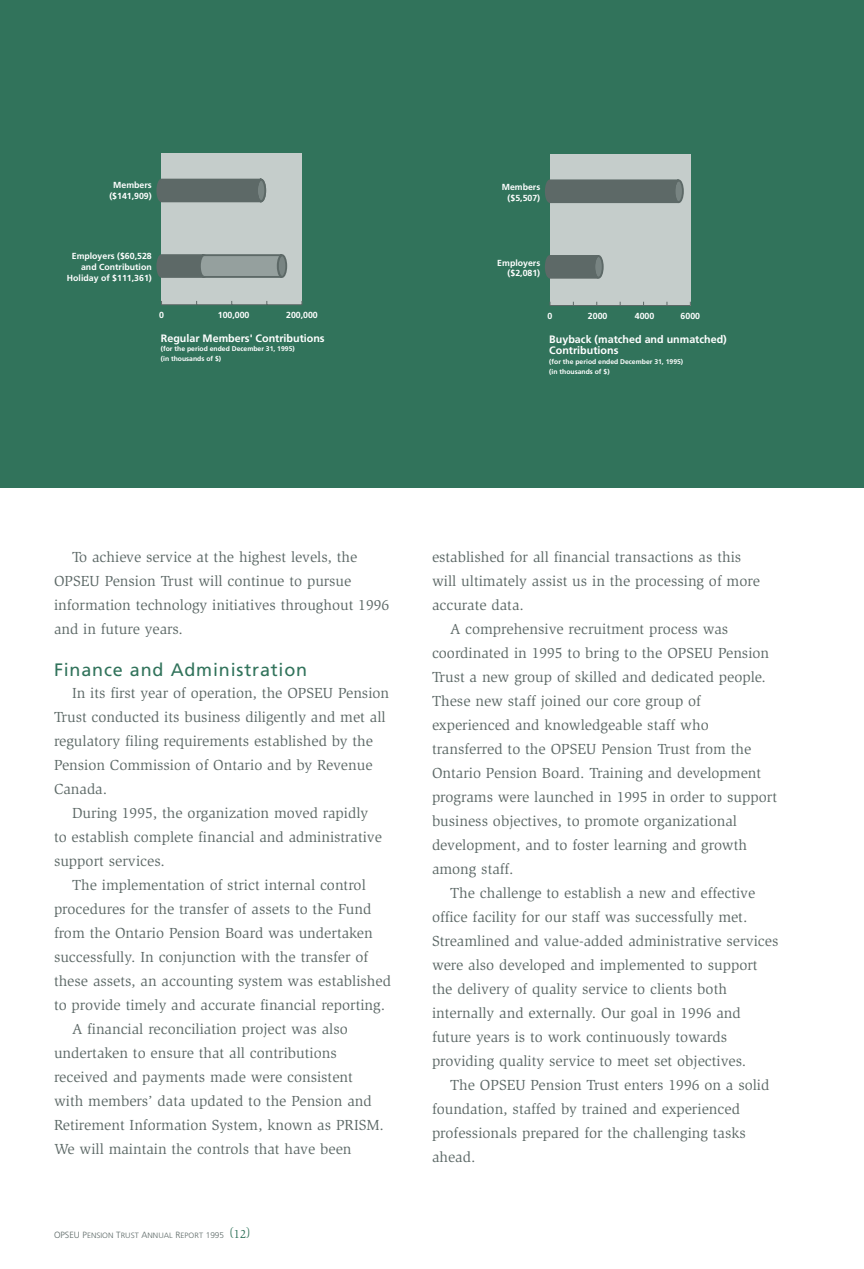
<style>
.page{position:relative;width:864px;height:1269px;background:#fff}
.page>*{position:absolute;margin:0;border:0;box-sizing:border-box;transform-origin:0 0}
.t1{font:18px "Frutiger";letter-spacing:.045em;color:#31735b}
.t2{font:15px/24px "Slimbach";color:#5d6967}
.t3{font:700 10.8px/11.7px "Frutiger";color:#fff}
.t4{font:700 8.7px/10.6px "Frutiger";color:#fff;text-align:right}
.t5{font:300 7.65px "Frutiger";color:#5d6967;scale:1.06 1}
.t6{font:700 6.9px/9.8px "Frutiger";color:#fff}
.s1{font-size:9px}
.s2{font-size:8.25px}
.s3{font-family:"Slimbach";font-weight:400;font-size:12px;color:#31735b}
</style>
<div class="page">
<div style="left:0;top:0;width:864px;height:488px;background:#31735b"></div>
<div style="left:162px;top:154px;width:140px;height:151px;background:#c5cdcb"></div>
<hr style="left:162px;top:304px;width:140px;height:1px;background:#5d6967">
<svg style="left:277px;top:254px;width:10px;height:24px"></svg>
<svg style="left:156px;top:253px;width:128px;height:36px"></svg>
<svg style="left:156px;top:178px;width:111px;height:36px"></svg>
<div style="left:550px;top:154px;width:140px;height:152px;background:#c5cdcb"></div>
<hr style="left:550px;top:305px;width:140px;height:1px;background:#5d6967">
<svg style="left:673px;top:179px;width:11px;height:24px"></svg>
<svg style="left:545px;top:179px;width:136px;height:25px;background:#626f6c"></svg>
<svg style="left:593px;top:255px;width:11px;height:24px"></svg>
<svg style="left:545px;top:255px;width:55px;height:24px"></svg>
<p class="t4" style="left:109px;top:181px;width:44px;text-align:center">Members ($141,909)</p>
<p class="t4" style="left:502px;top:182px;width:40px">Members ($5,507)</p>
<p class="t4" style="left:67px;top:251px;width:86px">Employers ($60,528 and Contribution<br>Holiday of $111,361)</p>
<p class="t4" style="left:497px;top:258px;width:44px">Employers ($2,081)</p>
<p class="t4" style="left:159px;top:311px;width:6px">0</p>
<p class="t4" style="left:218px;top:311px;width:33px">100,000</p>
<p class="t4" style="left:286px;top:311px;width:33px">200,000</p>
<p class="t4" style="left:548px;top:311px;width:6px">0</p>
<p class="t4" style="left:588px;top:311px;width:21px">2000</p>
<p class="t4" style="left:635px;top:311px;width:21px">4000</p>
<p class="t4" style="left:681px;top:311px;width:21px">6000</p>
<p class="t3" style="left:161px;top:333px;width:165px">Regular Members' Contributions</p>
<p class="t6" style="left:161px;top:345px;width:135px">(for the period ended December 31, 1995) (in thousands of $)</p>
<p class="t3" style="left:549px;top:334px;width:179px">Buyback (matched and unmatched)<br>Contributions</p>
<p class="t6" style="left:549px;top:357px;width:135px">(for the period ended December 31, 1995) (in thousands of $)</p>
<p class="t2" style="left:54px;top:546px;width:337px;text-indent:18px">To achieve service at the highest levels, the OPSEU Pension Trust will continue to pursue information technology initiatives throughout 1996 and in future years.</p>
<p class="t1" style="left:54px;top:662px;width:255px">Finance and Administration</p>
<p class="t2" style="left:54px;top:682px;width:337px;text-indent:18px">In its first year of operation, the OPSEU Pension Trust conducted its business diligently and met all regulatory filing requirements established by the Pension Commission of Ontario and by Revenue Canada.</p>
<p class="t2" style="left:54px;top:802px;width:329px;text-indent:18px">During 1995, the organization moved rapidly to establish complete financial and administrative support services.</p>
<p class="t2" style="left:72px;top:874px;width:295px">The implementation of strict internal control</p>
<p class="t2" style="left:54px;top:898px;width:319px">procedures for the transfer of assets to the Fund</p>
<p class="t2" style="left:54px;top:922px;width:320px">from the Ontario Pension Board was undertaken</p>
<p class="t2" style="left:54px;top:946px;width:316px">successfully. In conjunction with the transfer of</p>
<p class="t2" style="left:54px;top:970px;width:339px">these assets, an accounting system was established</p>
<p class="t2" style="left:54px;top:994px;width:333px">to provide timely and accurate financial reporting.</p>
<p class="t2" style="left:72px;top:1018px;width:277px">A financial reconciliation project was also</p>
<p class="t2" style="left:54px;top:1042px;width:284px">undertaken to ensure that all contributions</p>
<p class="t2" style="left:54px;top:1066px;width:300px">received and payments made were consistent</p>
<p class="t2" style="left:54px;top:1090px;width:319px">with members’ data updated to the Pension and</p>
<p class="t2" style="left:54px;top:1114px;width:332px">Retirement Information System, known as PRISM.</p>
<p class="t2" style="left:54px;top:1138px;width:299px">We will maintain the controls that have been</p>
<p class="t5" style="left:54px;top:1232px;width:187px"><span class="s1">OPSEU P</span>ENSION <span class="s1">T</span>RUST <span class="s1">A</span>NNUAL <span class="s1">R</span>EPORT <span class="s2">1995</span> <span class="s3">(12)</span></p>
<p class="t2" style="left:432px;top:546px;width:311px">established for all financial transactions as this</p>
<p class="t2" style="left:432px;top:570px;width:329px">will ultimately assist us in the processing of more</p>
<p class="t2" style="left:432px;top:594px;width:93px">accurate data.</p>
<p class="t2" style="left:450px;top:618px;width:280px">A comprehensive recruitment process was</p>
<p class="t2" style="left:432px;top:642px;width:339px">coordinated in 1995 to bring to the OPSEU Pension</p>
<p class="t2" style="left:432px;top:666px;width:336px">Trust a new group of skilled and dedicated people.</p>
<p class="t2" style="left:432px;top:690px;width:270px">These new staff joined our core group of</p>
<p class="t2" style="left:432px;top:714px;width:278px">experienced and knowledgeable staff who</p>
<p class="t2" style="left:432px;top:738px;width:321px">transferred to the OPSEU Pension Trust from the</p>
<p class="t2" style="left:432px;top:762px;width:331px">Ontario Pension Board. Training and development</p>
<p class="t2" style="left:432px;top:786px;width:347px">programs were launched in 1995 in order to support</p>
<p class="t2" style="left:432px;top:810px;width:307px">business objectives, to promote organizational</p>
<p class="t2" style="left:432px;top:834px;width:317px">development, and to foster learning and growth</p>
<p class="t2" style="left:432px;top:858px;width:83px">among staff.</p>
<p class="t2" style="left:450px;top:882px;width:307px">The challenge to establish a new and effective</p>
<p class="t2" style="left:432px;top:906px;width:317px">office facility for our staff was successfully met.</p>
<p class="t2" style="left:432px;top:930px;width:348px">Streamlined and value-added administrative services</p>
<p class="t2" style="left:432px;top:954px;width:327px">were also developed and implemented to support</p>
<p class="t2" style="left:432px;top:978px;width:296px">the delivery of quality service to clients both</p>
<p class="t2" style="left:432px;top:1002px;width:310px">internally and externally. Our goal in 1996 and</p>
<p class="t2" style="left:432px;top:1026px;width:297px">future years is to work continuously towards</p>
<p class="t2" style="left:432px;top:1050px;width:316px">providing quality service to meet set objectives.</p>
<p class="t2" style="left:450px;top:1074px;width:321px">The OPSEU Pension Trust enters 1996 on a solid</p>
<p class="t2" style="left:432px;top:1098px;width:309px">foundation, staffed by trained and experienced</p>
<p class="t2" style="left:432px;top:1122px;width:315px">professionals prepared for the challenging tasks</p>
<p class="t2" style="left:432px;top:1146px;width:45px">ahead.</p>
</div>
